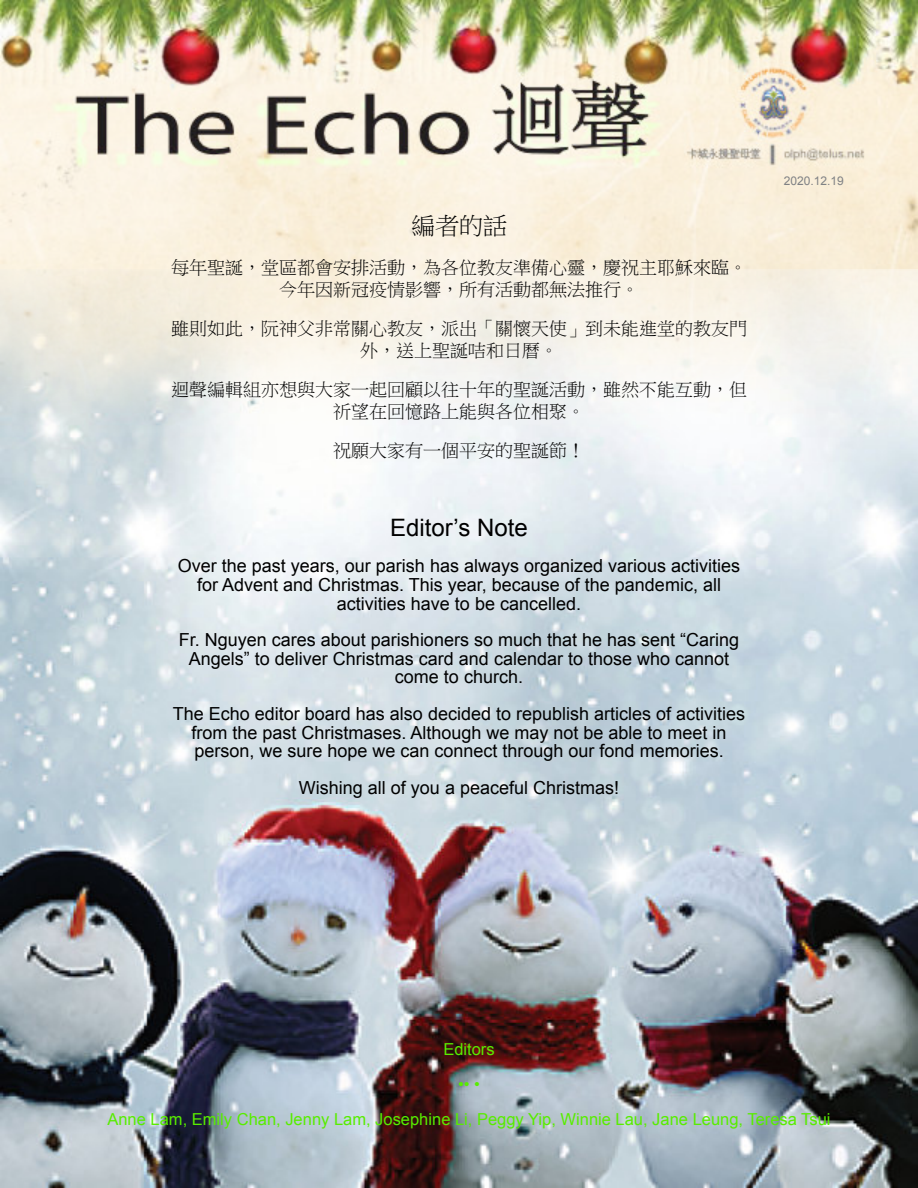
<style>
.page{position:relative;width:918px;height:1188px;background:#fff}
.page>*{position:absolute;margin:0;border:0;box-sizing:border-box;transform-origin:0 0}
.t1{font:24px "Arial";color:#000}
.t2{font:24px "Ming Li U";color:#000}
.t3{font:18px/18.6px "Arial";color:#000;text-align:center}
.t4{font:18px/21.6px "Ming Li U";color:#000;text-align:center}
.t5{font:16.5px/35.1px "Arial";color:#58ed00;text-align:center}
.t6{font:12px "Arial";color:#7f8184}
</style>
<div class="page">
<img style="left:0;top:0;width:918px;height:270px">
<img style="left:0;top:270px;width:918px;height:918px">
<h1 class="t2" style="left:411px;top:214px;width:98px">編者的話</h1>
<p class="t4" style="left:171px;top:257px;width:578px">每年聖誕，堂區都會安排活動，為各位教友準備心靈，慶祝主耶穌來臨。今年因新冠疫情影響，所有活動都無法推行。</p>
<p class="t4" style="left:171px;top:318px;width:578px">雖則如此，阮神父非常關心教友，派出「關懷天使」到未能進堂的教友門外，送上聖誕咭和日曆。</p>
<p class="t4" style="left:171px;top:379px;width:578px">迴聲編輯組亦想與大家一起回顧以往十年的聖誕活動，雖然不能互動，但祈望在回憶路上能與各位相聚。</p>
<p class="t4" style="left:333px;top:440px;width:254px">祝願大家有一個平安的聖誕節！</p>
<h1 class="t1" style="left:390px;top:518px;width:139px">Editor’s Note</h1>
<p class="t3" style="left:178px;top:558px;width:564px">Over the past years, our parish has always organized various activities for Advent and Christmas. This year, because of the pandemic, all activities have to be cancelled.</p>
<p class="t3" style="left:179px;top:632px;width:562px">Fr. Nguyen cares about parishioners so much that he has sent “Caring<br>Angels” to deliver Christmas card and calendar to those who cannot come to church.</p>
<p class="t3" style="left:173px;top:706px;width:574px">The Echo editor board has also decided to republish articles of activities from the past Christmases. Although we may not be able to meet in person, we sure hope we can connect through our fond memories.</p>
<p class="t3" style="left:299px;top:780px;width:322px">Wishing all of you a peaceful Christmas!</p>
<p class="t6" style="left:784px;top:176px;width:62px">2020.12.19</p>
<p class="t5" style="left:443px;top:1033px;width:53px">Editors</p>
<p class="t5" style="left:107px;top:1068px;width:725px">•• •<br>Anne Lam, Emily Chan, Jenny Lam, Josephine Li, Peggy Yip, Winnie Lau, Jane Leung, Teresa Tsui</p>
</div>
